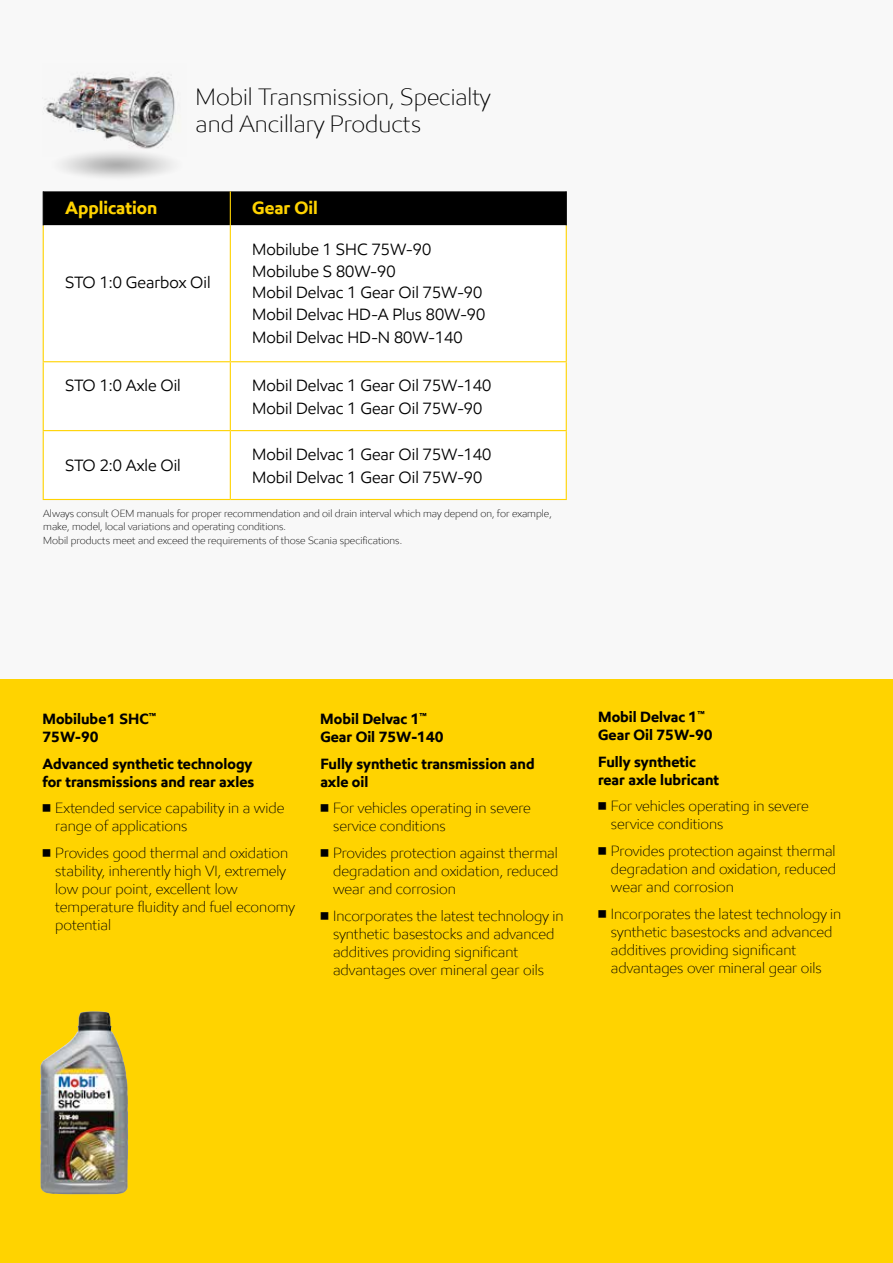
<style>
.page{position:relative;width:893px;height:1263px;background:#fff}
.page>*{position:absolute;margin:0;border:0;box-sizing:border-box;transform-origin:0 0}
.t1{font:300 24px/27px "E Mprint";color:#000}
.t2{font:700 18px "E Mprint";color:#ffd300}
.t3{font:16.5px/22.5px "E Mprint";color:#000}
.t4{font:300 15px/18px "E Mprint";color:#000}
.t5{font:700 15px/18px "E Mprint";color:#000}
.t6{font:300 10.5px/13.5px "E Mprint";color:#000}
.s1{font-family:"Universal Newswith Comm Pi";font-weight:400}
</style>
<div class="page">
<div style="left:0;top:0;width:893px;height:886px;background:#f8f8f8"></div>
<div style="left:0;top:679px;width:893px;height:584px;background:#ffd300"></div>
<img style="left:40px;top:1011px;width:88px;height:183px">
<div style="left:44px;top:191px;width:522px;height:34px;background:#000"></div>
<svg style="left:44px;top:225px;width:522px;height:274px"></svg>
<hr style="left:43px;top:225px;width:1px;height:136px;background:#ffd300">
<hr style="left:230px;top:225px;width:1px;height:136px;background:#ffd300">
<hr style="left:566px;top:225px;width:1px;height:136px;background:#ffd300">
<hr style="left:43px;top:362px;width:1px;height:68px;background:#ffd300">
<hr style="left:43px;top:431px;width:1px;height:68px;background:#ffd300">
<hr style="left:43px;top:361px;width:187px;height:1px;background:#ffd300">
<hr style="left:230px;top:361px;width:337px;height:1px;background:#ffd300">
<hr style="left:230px;top:362px;width:1px;height:68px;background:#ffd300">
<hr style="left:566px;top:362px;width:1px;height:68px;background:#ffd300">
<hr style="left:230px;top:431px;width:1px;height:68px;background:#ffd300">
<hr style="left:566px;top:431px;width:1px;height:68px;background:#ffd300">
<hr style="left:43px;top:430px;width:187px;height:1px;background:#ffd300">
<hr style="left:230px;top:430px;width:337px;height:1px;background:#ffd300">
<hr style="left:43px;top:499px;width:187px;height:1px;background:#ffd300">
<hr style="left:230px;top:499px;width:337px;height:1px;background:#ffd300">
<hr style="left:43px;top:191px;width:1px;height:34px;background:#000">
<hr style="left:566px;top:191px;width:1px;height:34px;background:#000">
<hr style="left:230px;top:191px;width:1px;height:34px;background:#ffd300">
<img style="left:44px;top:73px;width:131px;height:69px">
<img style="left:62px;top:142px;width:109px;height:36px">
<h1 class="t1" style="left:196px;top:83px;width:296px">Mobil Transmission, Specialty and Ancillary Products</h1>
<p class="t2" style="left:65px;top:196px;width:94px">Application</p>
<p class="t2" style="left:252px;top:196px;width:67px">Gear Oil</p>
<p class="t3" style="left:65px;top:271px;width:147px">STO 1:0 Gearbox Oil</p>
<p class="t3" style="left:252px;top:238px;width:180px">Mobilube 1 SHC 75W-90<br>Mobilube S 80W-90</p>
<p class="t3" style="left:252px;top:280px;width:235px">Mobil Delvac 1 Gear Oil 75W-90<br>Mobil Delvac HD-A Plus 80W-90<br>Mobil Delvac HD-N 80W-140</p>
<p class="t3" style="left:65px;top:374px;width:117px">STO 1:0 Axle Oil</p>
<p class="t3" style="left:252px;top:374px;width:241px">Mobil Delvac 1 Gear Oil 75W-140<br>Mobil Delvac 1 Gear Oil 75W-90</p>
<p class="t3" style="left:65px;top:454px;width:117px">STO 2:0 Axle Oil</p>
<p class="t3" style="left:252px;top:443px;width:241px">Mobil Delvac 1 Gear Oil 75W-140<br>Mobil Delvac 1 Gear Oil 75W-90</p>
<p class="t6" style="left:43px;top:506px;width:510px">Always consult OEM manuals for proper recommendation and oil drain interval which may depend on, for example, make, model, local variations and operating conditions.<br>Mobil products meet and exceed the requirements of those Scania specifications.</p>
<p class="t5" style="left:43px;top:710px;width:115px">Mobilube 1 SHC<sup>™<br></sup>75W-90</p>
<p class="t5" style="left:43px;top:754px;width:213px">Advanced synthetic technology for transmissions and rear axles</p>
<p class="t4" style="left:55px;top:799px;width:231px;text-indent:-13px"><span class="s1">7</span> Extended service capability in a wide range of applications</p>
<p class="t4" style="left:55px;top:844px;width:241px;text-indent:-13px"><span class="s1">7</span> Provides good thermal and oxidation stability, inherently high VI, extremely low pour point, excellent low temperature fluidity and fuel economy potential</p>
<p class="t5" style="left:320px;top:710px;width:125px">Mobil Delvac 1<sup>™<br></sup>Gear Oil 75W-140</p>
<p class="t5" style="left:320px;top:754px;width:216px">Fully synthetic transmission and axle oil</p>
<p class="t4" style="left:333px;top:799px;width:199px;text-indent:-13px"><span class="s1">7</span> For vehicles operating in severe service conditions</p>
<p class="t4" style="left:333px;top:844px;width:227px;text-align:justify;text-indent:-13px"><span class="s1">7</span> Provides protection against thermal degradation and oxidation, reduced wear and corrosion</p>
<p class="t4" style="left:333px;top:906px;width:232px;text-indent:-13px"><span class="s1">7</span> Incorporates the latest technology in synthetic basestocks and advanced additives providing significant advantages over mineral gear oils</p>
<p class="t5" style="left:598px;top:708px;width:116px">Mobil Delvac 1<sup>™<br></sup>Gear Oil 75W-90</p>
<p class="t5" style="left:598px;top:752px;width:122px">Fully synthetic rear axle lubricant</p>
<p class="t4" style="left:611px;top:797px;width:199px;text-indent:-13px"><span class="s1">7</span> For vehicles operating in severe service conditions</p>
<p class="t4" style="left:611px;top:842px;width:227px;text-align:justify;text-indent:-13px"><span class="s1">7</span> Provides protection against thermal degradation and oxidation, reduced wear and corrosion</p>
<p class="t4" style="left:611px;top:904px;width:232px;text-indent:-13px"><span class="s1">7</span> Incorporates the latest technology in synthetic basestocks and advanced additives providing significant advantages over mineral gear oils</p>
</div>
